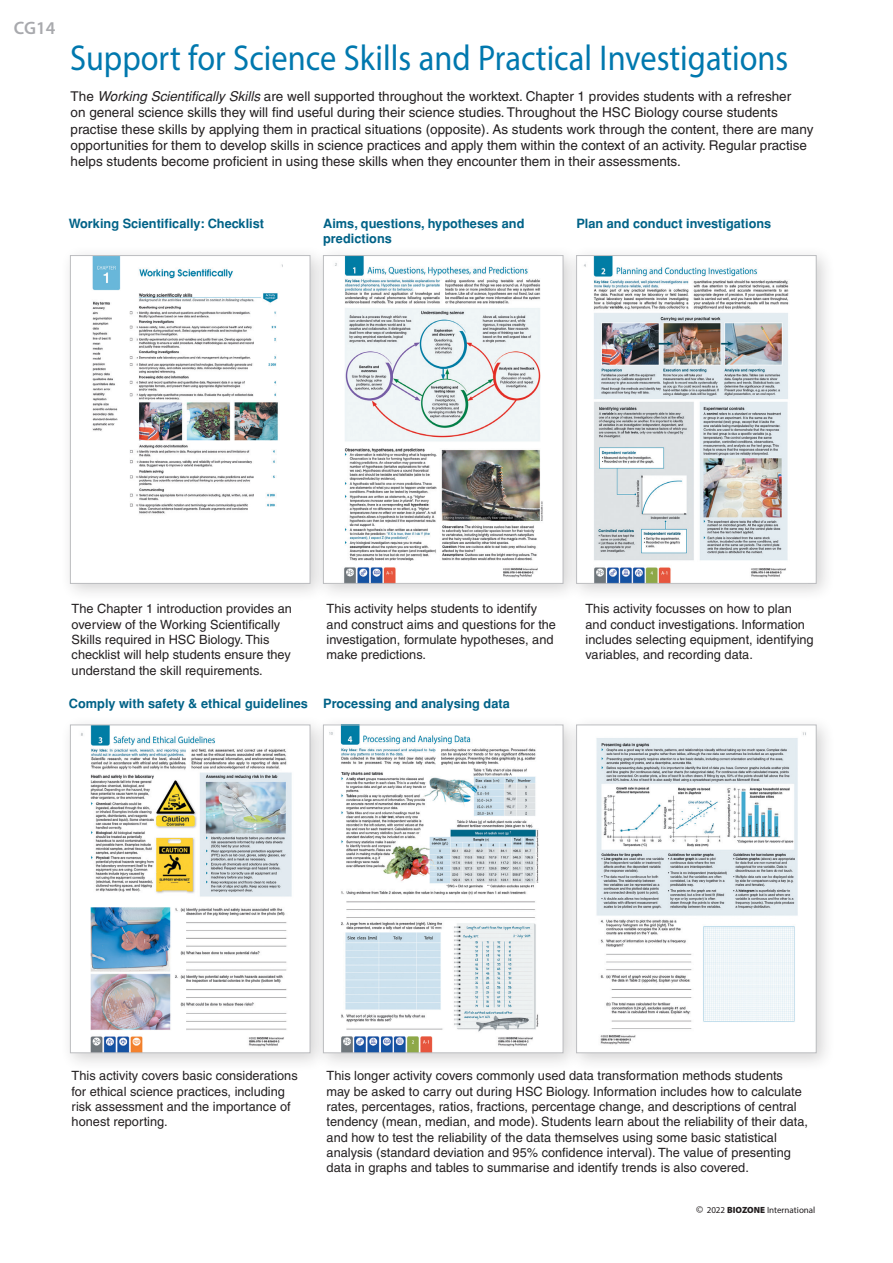
<style>
.page{position:relative;width:893px;height:1263px;background:#fff}
.page>*{position:absolute;margin:0;border:0;box-sizing:border-box;transform-origin:0 0}
._24_pt_Activity_page{font:36px "Myriad Pro";color:#0078ae;scale:.9 1}
.t1{font:600 18px "Myriad Pro";color:#a8a9ad}
._9pt_left_auto{font:13.5px/16.4px "Helvetica";color:#231f20}
._8_5_left_auto{font:12.75px/15.3px "Helvetica";color:#231f20}
._8_5_left_auto-2{font:700 12.75px/15.3px "Helvetica";color:#006287}
.t2{font:9px "Myriad Pro";color:#231f20}
.s1{font-style:italic}
.s2{font-size:10.5px}
.s3{font-weight:900}
</style>
<div class="page">
<div style="left:60px;top:245px;width:269px;height:357px;background:#231f20;opacity:.2"></div>
<div style="left:70px;top:256px;width:240px;height:327px;background:#fff"></div>
<img style="left:92px;top:257px;width:191px;height:257px">
<div style="left:70px;top:255px;width:240px;height:329px;border:1px solid #bcbdc0"></div>
<div style="left:313px;top:245px;width:269px;height:357px;background:#231f20;opacity:.2"></div>
<img style="left:327px;top:257px;width:233px;height:325px">
<div style="left:323px;top:255px;width:240px;height:329px;border:1px solid #bcbdc0"></div>
<div style="left:566px;top:245px;width:269px;height:357px;background:#231f20;opacity:.2"></div>
<div style="left:577px;top:256px;width:239px;height:327px;background:#fff"></div>
<img style="left:584px;top:257px;width:205px;height:325px">
<div style="left:576px;top:255px;width:240px;height:329px;border:1px solid #bcbdc0"></div>
<div style="left:60px;top:714px;width:269px;height:358px;background:#231f20;opacity:.2"></div>
<div style="left:70px;top:725px;width:240px;height:328px;background:#fff"></div>
<img style="left:81px;top:727px;width:211px;height:324px">
<div style="left:70px;top:725px;width:240px;height:328px;border:1px solid #bcbdc0"></div>
<div style="left:313px;top:714px;width:269px;height:358px;background:#231f20;opacity:.2"></div>
<div style="left:323px;top:725px;width:240px;height:328px;background:#fff"></div>
<img style="left:329px;top:727px;width:210px;height:324px">
<div style="left:323px;top:725px;width:240px;height:328px;border:1px solid #bcbdc0"></div>
<div style="left:566px;top:714px;width:269px;height:358px;background:#231f20;opacity:.2"></div>
<div style="left:577px;top:725px;width:239px;height:328px;background:#fff"></div>
<img style="left:596px;top:732px;width:210px;height:313px">
<div style="left:576px;top:725px;width:240px;height:328px;border:1px solid #bcbdc0"></div>
<h2 class="t1" style="left:14px;top:16px;width:43px">CG14</h2>
<p class="_24_pt_Activity_page" style="left:70px;top:36px;width:799px">Support for Science Skills and Practical Investigations</p>
<p class="_9pt_left_auto" style="left:71px;top:88px;width:744px">The <span class="s1">Working Scientifically Skills</span> are well supported throughout the worktext. Chapter 1 provides students with a refresher<br>on general science skills they will find useful during their science studies. Throughout the HSC Biology course students practise these skills by applying them in practical situations (opposite). As students work through the content, there are many opportunities for them to develop skills in science practices and apply them within the context of an activity. Regular practise helps students become proficient in using these skills when they encounter them in their assessments.</p>
<p class="_8_5_left_auto-2" style="left:69px;top:216px;width:197px">Working Scientifically: Checklist</p>
<p class="_8_5_left_auto-2" style="left:323px;top:216px;width:203px">Aims, questions, hypotheses and predictions</p>
<p class="_8_5_left_auto-2" style="left:576px;top:216px;width:197px">Plan and conduct investigations</p>
<p class="_8_5_left_auto" style="left:72px;top:601px;width:222px">The Chapter 1 introduction provides an overview of the Working Scientifically Skills required in HSC Biology. This checklist will help students ensure they understand the skill requirements.</p>
<p class="_8_5_left_auto" style="left:327px;top:601px;width:231px">This activity helps students to identify and construct aims and questions for the investigation, formulate hypotheses, and make predictions.</p>
<p class="_8_5_left_auto" style="left:585px;top:601px;width:230px">This activity focusses on how to plan and conduct investigations. Information includes selecting equipment, identifying variables, and recording data.</p>
<p class="_8_5_left_auto-2" style="left:69px;top:696px;width:241px">Comply with safety &amp; ethical guidelines</p>
<p class="_8_5_left_auto-2" style="left:323px;top:696px;width:188px">Processing and analysing data</p>
<p class="_8_5_left_auto" style="left:72px;top:1068px;width:228px">This activity covers basic considerations for ethical science practices, including risk assessment and the importance of honest reporting.</p>
<p class="_8_5_left_auto" style="left:327px;top:1068px;width:483px">This longer activity covers commonly used data transformation methods students may be asked to carry out during HSC Biology. Information includes how to calculate rates, percentages, ratios, fractions, percentage change, and descriptions of central tendency (mean, median, and mode). Students learn about the reliability of their data, and how to test the reliability of the data themselves using some basic statistical analysis (standard deviation and 95% confidence interval). The value of presenting data in graphs and tables to summarise and identify trends is also covered.</p>
<p class="t2" style="left:696px;top:1204px;width:121px"><span class="s2">©</span> 2022 <span class="s3">BIOZONE</span> International</p>
</div>
